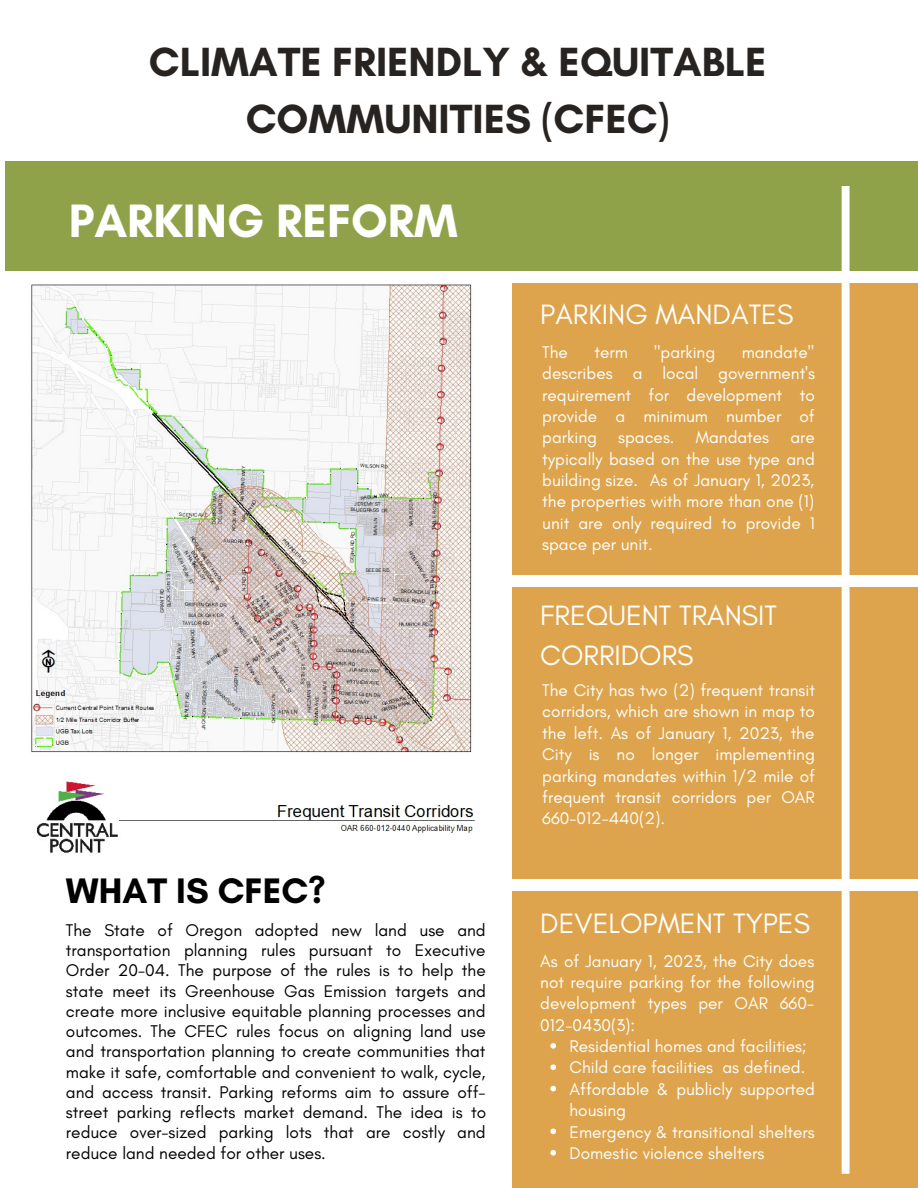
<style>
.page{position:relative;width:918px;height:1188px;background:#fff}
.page>*{position:absolute;margin:0;border:0;box-sizing:border-box;transform-origin:0 0}
.t1{font:700 47.7px "Glacial Indifference";color:#fff}
.t2{font:700 41.55px/57.3px "Glacial Indifference";color:#272321;text-align:center}
.t3{font:700 36.15px "Glacial Indifference";color:#000}
.t4{font:28.5px/39.3px "Glacial Indifference";color:#fff}
.t5{font:17.25px/21.3px "Glacial Indifference";color:#fff;text-align:justify}
.t6{font:17.25px/20.2px "Glacial Indifference";color:#000;text-align:justify}
</style>
<div class="page">
<img style="left:31px;top:284px;width:444px;height:569px">
<div style="left:5px;top:161px;width:913px;height:109px;background:#90a249"></div>
<div style="left:512px;top:283px;width:406px;height:291px;background:#dda44d"></div>
<div style="left:512px;top:587px;width:406px;height:292px;background:#dda44d"></div>
<div style="left:512px;top:892px;width:406px;height:296px;background:#dda44d"></div>
<div style="left:842px;top:186px;width:8px;height:988px;background:#fff"></div>
<svg style="left:550px;top:1043px;width:6px;height:6px"></svg>
<svg style="left:550px;top:1064px;width:6px;height:6px"></svg>
<svg style="left:550px;top:1086px;width:6px;height:5px"></svg>
<svg style="left:550px;top:1129px;width:6px;height:5px"></svg>
<svg style="left:550px;top:1150px;width:6px;height:6px"></svg>
<h2 class="t2" style="left:149px;top:33px;width:619px">CLIMATE FRIENDLY &amp; EQUITABLE<br>COMMUNITIES (CFEC)</h2>
<h1 class="t1" style="left:69px;top:192px;width:390px">PARKING REFORM</h1>
<h3 class="t3" style="left:66px;top:869px;width:261px">WHAT IS CFEC?</h3>
<p class="t6" style="left:66px;top:920px;width:422px">The State of Oregon adopted new land use and transportation planning rules pursuant to Executive Order 20-04. The purpose of the rules is to help the state meet its Greenhouse Gas Emission targets and create more inclusive equitable planning processes and outcomes. The CFEC rules focus on aligning land use and transportation planning to create communities that make it safe, comfortable and convenient to walk, cycle, and access transit. Parking reforms aim to assure off&shy;street parking reflects market demand. The idea is to reduce over-sized parking lots that are costly and reduce land needed for other uses.</p>
<h3 class="t4" style="left:540px;top:295px;width:255px">PARKING MANDATES</h3>
<p class="t5" style="left:542px;top:341px;width:27px">The</p>
<p class="t5" style="left:594px;top:341px;width:35px">term</p>
<p class="t5" style="left:654px;top:341px;width:63px">"parking</p>
<p class="t5" style="left:542px;top:341px;width:274px;text-indent:199px">mandate" describes a local government's requirement for development to provide a minimum number of parking spaces. Mandates are typically based on the use type and building size. As of January 1, 2023, the properties with more than one (1) unit are only required to provide 1 space per unit.</p>
<h3 class="t4" style="left:540px;top:596px;width:238px">FREQUENT TRANSIT<br>CORRIDORS</h3>
<p class="t5" style="left:542px;top:679px;width:274px">The City has two (2) frequent transit corridors, which are shown in map to the left. As of January 1, 2023, the City is no longer implementing parking mandates within 1/2 mile of frequent transit corridors per OAR 660-012-440(2).</p>
<h3 class="t4" style="left:540px;top:903px;width:271px">DEVELOPMENT TYPES</h3>
<p class="t5" style="left:540px;top:950px;width:276px">As of January 1, 2023, the City does not require parking for the following development types per OAR 660- 012-0430(3):</p>
<p class="t5" style="left:570px;top:1035px;width:247px;text-align:left">Residential homes and facilities;<br>Child care facilities as defined.<br>Affordable &amp; publicly supported housing<br>Emergency &amp; transitional shelters<br>Domestic violence shelters</p>
</div>
